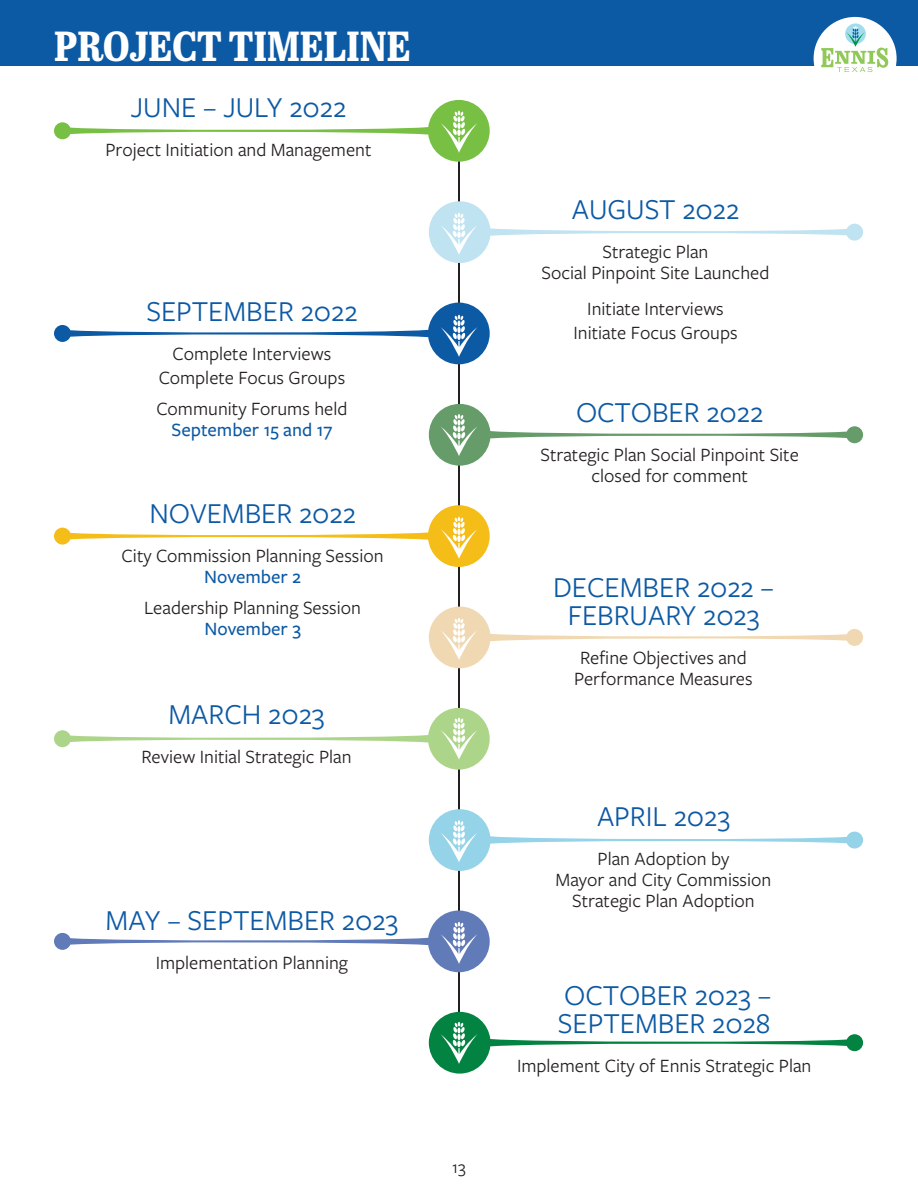
<style>
.page{position:relative;width:918px;height:1188px;background:#fff}
.page>*{position:absolute;margin:0;border:0;box-sizing:border-box;transform-origin:0 0}
.t1{font:700 42px "Abril Titling Cnd";color:#fff}
.t2{font:30px/28.5px "Freight Sans Pro";color:#0c59a4;text-align:center}
.t3{font:19.5px/21px "Freight Sans Pro";color:#231f20;text-align:center}
.t4{font:500 19.5px "Freight Sans Pro";color:#0c59a4}
.t5{font:18px "Freight Sans Pro";color:#231f20}
</style>
<div class="page">
<div style="left:0;top:0;width:918px;height:66px;background:#0c59a4"></div>
<div style="left:814px;top:17px;width:83px;height:83px;background:#fff;border-radius:50%"></div>
<svg style="left:845px;top:23px;width:21px;height:21px"></svg>
<svg style="left:821px;top:26px;width:67px;height:46px"></svg>
<hr style="left:459px;top:131px;width:1px;height:941px;background:#231e20">
<svg style="left:54px;top:100px;width:436px;height:62px"></svg>
<svg style="left:429px;top:201px;width:434px;height:62px"></svg>
<svg style="left:54px;top:303px;width:436px;height:61px"></svg>
<svg style="left:429px;top:404px;width:434px;height:62px"></svg>
<svg style="left:54px;top:505px;width:436px;height:62px"></svg>
<svg style="left:429px;top:607px;width:434px;height:61px"></svg>
<svg style="left:54px;top:708px;width:436px;height:62px"></svg>
<svg style="left:429px;top:809px;width:434px;height:62px"></svg>
<svg style="left:54px;top:911px;width:436px;height:61px"></svg>
<svg style="left:429px;top:1012px;width:434px;height:62px"></svg>
<h1 class="t1" style="left:54px;top:32px;width:358px">PROJECT TIMELINE</h1>
<h2 class="t2" style="left:131px;top:96px;width:217px">JUNE – JULY 2022</h2>
<p class="t3" style="left:105px;top:141px;width:268px">Project Initiation and Management</p>
<h2 class="t2" style="left:146px;top:300px;width:213px">SEPTEMBER 2022</h2>
<p class="t3" style="left:159px;top:343px;width:188px;line-height:24.3px">Complete Interviews<br>Complete Focus Groups</p>
<p class="t3" style="left:157px;top:401px;width:192px">Community Forums held</p>
<p class="t4" style="left:172px;top:423px;width:162px">September 15 and 17</p>
<h2 class="t2" style="left:149px;top:503px;width:208px">NOVEMBER 2022</h2>
<p class="t3" style="left:122px;top:548px;width:264px">City Commission Planning Session</p>
<p class="t4" style="left:204px;top:570px;width:98px">November 2</p>
<p class="t3" style="left:144px;top:600px;width:218px">Leadership Planning Session</p>
<p class="t4" style="left:204px;top:622px;width:98px">November 3</p>
<h2 class="t2" style="left:168px;top:704px;width:158px">MARCH 2023</h2>
<p class="t3" style="left:141px;top:749px;width:212px">Review Initial Strategic Plan</p>
<h2 class="t2" style="left:106px;top:909px;width:294px">MAY – SEPTEMBER 2023</h2>
<p class="t3" style="left:156px;top:954px;width:194px">Implementation Planning</p>
<p class="t5" style="left:452px;top:1161px;width:15px">13</p>
<h2 class="t2" style="left:572px;top:198px;width:169px">AUGUST 2022</h2>
<p class="t3" style="left:542px;top:243px;width:229px">Strategic Plan<br>Social Pinpoint Site Launched</p>
<p class="t3" style="left:573px;top:299px;width:166px;line-height:24.3px">Initiate Interviews<br>Initiate Focus Groups</p>
<h2 class="t2" style="left:576px;top:401px;width:189px">OCTOBER 2022</h2>
<p class="t3" style="left:541px;top:446px;width:260px">Strategic Plan Social Pinpoint Site closed for comment</p>
<h2 class="t2" style="left:553px;top:576px;width:222px">DECEMBER 2022 –<br>FEBRUARY 2023</h2>
<p class="t3" style="left:574px;top:650px;width:180px">Refine Objectives and<br>Performance Measures</p>
<h2 class="t2" style="left:597px;top:806px;width:134px">APRIL 2023</h2>
<p class="t3" style="left:556px;top:851px;width:217px">Plan Adoption by<br>Mayor and City Commission<br>Strategic Plan Adoption</p>
<h2 class="t2" style="left:558px;top:984px;width:215px;text-align:left">OCTOBER 2023 –<br>SEPTEMBER 2028</h2>
<p class="t3" style="left:517px;top:1057px;width:296px">Implement City of Ennis Strategic Plan</p>
</div>
